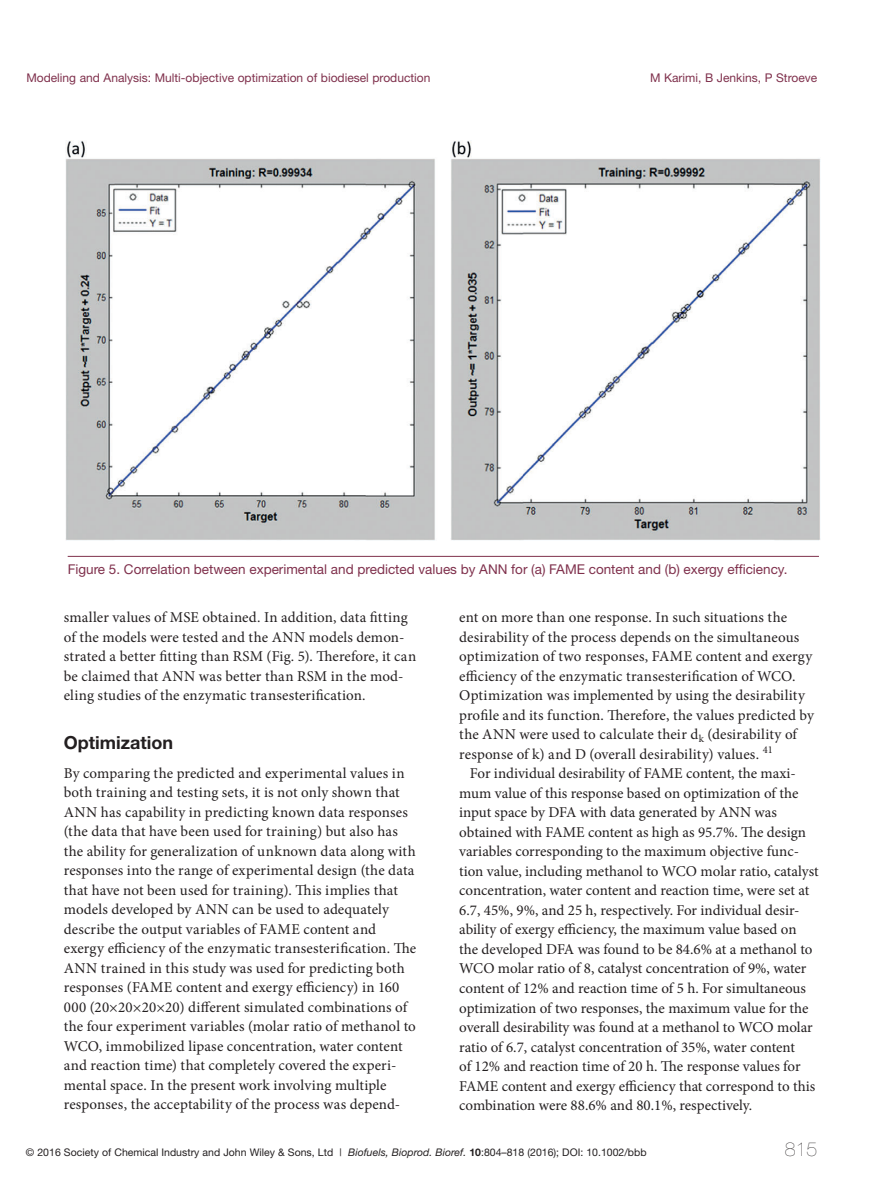
<style>
.page{position:relative;width:893px;height:1187px;background:#fff}
.page>*{position:absolute;margin:0;border:0;box-sizing:border-box;transform-origin:0 0}
.t1{font:200 19.5px "Helvetica Neue";color:#231f20}
.t2{font:700 18px "Helvetica Neue";color:#231f20}
.t3{font:15px/19.5px "Minion Pro";color:#231f20}
.t4{font:13.5px "Helvetica Neue";color:#7f304c}
.t5{font:12px "Helvetica Neue";color:#7f304c}
.t6{font:10.5px "Helvetica Neue";color:#231f20}
.s1{font-style:italic}
.s2{font-weight:700}
</style>
<div class="page">
<hr style="left:68px;top:556px;width:751px;height:1px;background:#7f304c">
<img style="left:66px;top:140px;width:755px;height:400px">
<p class="t5" style="left:26px;top:74px;width:406px">Modeling and Analysis: Multi-objective optimization of biodiesel production</p>
<p class="t5" style="left:650px;top:74px;width:169px">M Karimi, B Jenkins, P Stroeve</p>
<p class="t4" style="left:68px;top:564px;width:721px">Figure 5. Correlation between experimental and predicted values by ANN for (a) FAME content and (b) exergy efficiency.</p>
<p class="t3" style="left:64px;top:609px;width:354px">smaller values of MSE obtained. In addition, data fitting of the models were tested and the ANN models demon&shy;strated a better fitting than RSM (Fig. 5). Therefore, it can be claimed that ANN was better than RSM in the mod&shy;eling studies of the enzymatic transesterification.</p>
<p class="t2" style="left:64px;top:736px;width:111px">Optimization</p>
<p class="t3" style="left:64px;top:764px;width:354px">By comparing the predicted and experimental values in both training and testing sets, it is not only shown that ANN has capability in predicting known data responses (the data that have been used for training) but also has the ability for generalization of unknown data along with responses into the range of experimental design (the data that have not been used for training). This implies that models developed by ANN can be used to adequately describe the output variables of FAME content and exergy efficiency of the enzymatic transesterification. The ANN trained in this study was used for predicting both responses (FAME content and exergy efficiency) in 160<br>000 (20×20×20×20) different simulated combinations of the four experiment variables (molar ratio of methanol to WCO, immobilized lipase concentration, water content and reaction time) that completely covered the experi&shy;mental space. In the present work involving multiple responses, the acceptability of the process was depend-</p>
<p class="t3" style="left:459px;top:609px;width:356px">ent on more than one response. In such situations the desirability of the process depends on the simultaneous optimization of two responses, FAME content and exergy efficiency of the enzymatic transesterification of WCO.<br>Optimization was implemented by using the desirability profile and its function. Therefore, the values predicted by the ANN were used to calculate their d<sub>k</sub> (desirability of response of k) and D (overall desirability) values. <sup>41</sup></p>
<p class="t3" style="left:459px;top:765px;width:361px;text-indent:11px">For individual desirability of FAME content, the maxi&shy;mum value of this response based on optimization of the input space by DFA with data generated by ANN was obtained with FAME content as high as 95.7%. The design variables corresponding to the maximum objective func&shy;tion value, including methanol to WCO molar ratio, catalyst concentration, water content and reaction time, were set at 6.7, 45%, 9%, and 25 h, respectively. For individual desir&shy;ability of exergy efficiency, the maximum value based on the developed DFA was found to be 84.6% at a methanol to WCO molar ratio of 8, catalyst concentration of 9%, water content of 12% and reaction time of 5 h. For simultaneous optimization of two responses, the maximum value for the overall desirability was found at a methanol to WCO molar ratio of 6.7, catalyst concentration of 35%, water content<br>of 12% and reaction time of 20 h. The response values for FAME content and exergy efficiency that correspond to this combination were 88.6% and 80.1%, respectively.</p>
<p class="t6" style="left:26px;top:1148px;width:622px">© 2016 Society of Chemical Industry and John Wiley &amp; Sons, Ltd | <span class="s1">Biofuels, Bioprod. Bioref.</span> <span class="s2">10</span>:804–818 (2016); DOI: 10.1002/bbb</p>
<h1 class="t1" style="left:785px;top:1142px;width:34px">815</h1>
</div>
